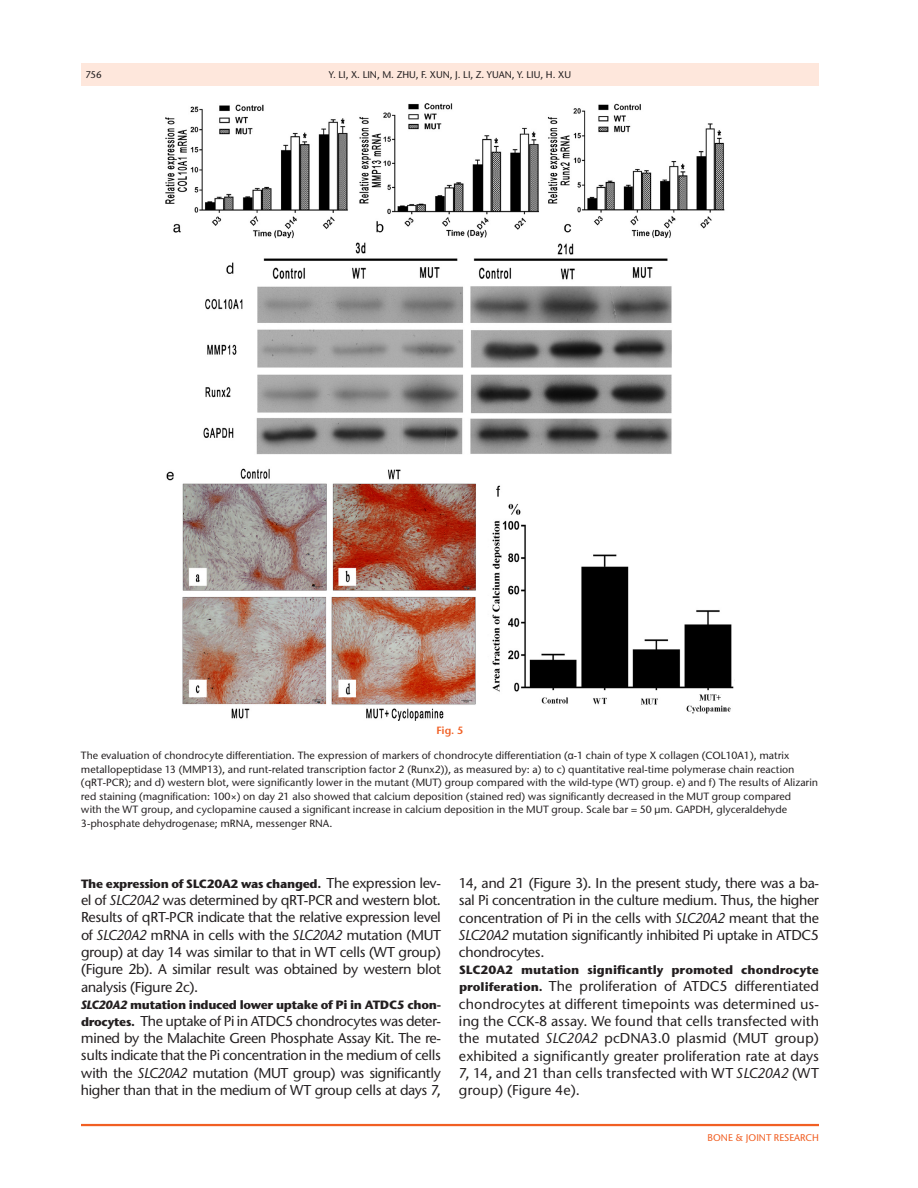
<style>
.page{position:relative;width:918px;height:1188px;background:#fff}
.page>*{position:absolute;margin:0;border:0;box-sizing:border-box;transform-origin:0 0}
.t1{font:500 14.25px/17.2px "Stone Sans ITC Pro";letter-spacing:-.025em;color:#231f20;text-align:justify}
.t2{font:700 12px "Stone Sans ITC Pro";letter-spacing:-.025em;color:#231f20}
.t3{font:700 12px "Stone Sans ITC Pro";color:#231f20}
.t4{font:500 10.5px/13.5px "Stone Sans ITC Pro";color:#231f20}
.t5{font:600 10.5px "Stone Sans ITC Pro";color:#f15f23}
.t6{font:500 9.75px "Stone Sans ITC Pro";color:#231f20}
.t7{font:500 9.75px "Stone Sans ITC Pro";color:#f15f23}
.s1{font-family:"Arial Unicode MS";font-weight:400}
.s2{font-weight:500;font-size:14.25px}
.s3{font-style:italic}
.s4{font-weight:700;font-size:12px}
</style>
<div class="page">
<hr style="left:81px;top:1124px;width:738px;height:2px;background:#f15f23">
<div style="left:81px;top:63px;width:738px;height:23px;background:#fee7dc"></div>
<img style="left:165px;top:104px;width:570px;height:616px">
<p class="t6" style="left:85px;top:68px;width:18px">756</p>
<p class="t6" style="left:329px;top:68px;width:244px">Y. LI, X. LIN, M. ZHU, F. XUN, J. LI, Z. YUAN, Y. LIU, H. XU</p>
<p class="t5" style="left:436px;top:724px;width:29px">Fig. 5</p>
<p class="t4" style="left:81px;top:749px;width:739px">The evaluation of chondrocyte differentiation. The expression of markers of chondrocyte differentiation (<span class="s1">α</span>-1 chain of type X collagen (COL10A1), matrix metallopeptidase 13 (MMP13), and runt-related transcription factor 2 (Runx2)), as measured by: a) to c) quantitative real-time polymerase chain reaction (qRT-PCR); and d) western blot, were significantly lower in the mutant (MUT) group compared with the wild-type (WT) group. e) and f) The results of Alizarin red staining (magnification: 100×) on day 21 also showed that calcium deposition (stained red) was significantly decreased in the MUT group compared<br>with the WT group, and cyclopamine caused a significant increase in calcium deposition in the MUT group. Scale bar = 50 μm. GAPDH, glyceraldehyde 3-phosphate dehydrogenase; mRNA, messenger RNA.</p>
<p class="t2" style="left:81px;top:876px;width:361px">The expression of SLC20A2 was changed. <span class="s2">The expression lev-</span></p>
<p class="t1" style="left:81px;top:892px;width:362px">el of <span class="s3">SLC20A2</span> was determined by qRT-PCR and western blot.<br>Results of qRT-PCR indicate that the relative expression level of <span class="s3">SLC20A2</span> mRNA in cells with the <span class="s3">SLC20A2</span> mutation (MUT group) at day 14 was similar to that in WT cells (WT group) (Figure 2b). A similar result was obtained by western blot analysis (Figure 2c).</p>
<p class="t2" style="left:81px;top:997px;width:362px"><span class="s3">SLC20A2</span> mutation induced lower uptake of Pi in ATDC5 chon-</p>
<p class="t1" style="left:81px;top:1012px;width:362px"><span class="s4">drocytes.</span> The uptake of Pi in ATDC5 chondrocytes was deter&shy;mined by the Malachite Green Phosphate Assay Kit. The re&shy;sults indicate that the Pi concentration in the medium of cells with the <span class="s3">SLC20A2</span> mutation (MUT group) was significantly higher than that in the medium of WT group cells at days 7,</p>
<p class="t1" style="left:459px;top:874px;width:362px">14, and 21 (Figure 3). In the present study, there was a ba&shy;sal Pi concentration in the culture medium. Thus, the higher concentration of Pi in the cells with <span class="s3">SLC20A2</span> meant that the <span class="s3">SLC20A2</span> mutation significantly inhibited Pi uptake in ATDC5 chondrocytes.</p>
<p class="t3" style="left:459px;top:962px;width:362px">SLC20A2 mutation significantly promoted chondrocyte</p>
<p class="t1" style="left:459px;top:978px;width:362px"><span class="s4">proliferation.</span> The proliferation of ATDC5 differentiated chondrocytes at different timepoints was determined us&shy;ing the CCK-8 assay. We found that cells transfected with the mutated <span class="s3">SLC20A2</span> pcDNA3.0 plasmid (MUT group) exhibited a significantly greater proliferation rate at days 7, 14, and 21 than cells transfected with WT <span class="s3">SLC20A2</span> (WT group) (Figure 4e).</p>
<p class="t7" style="left:708px;top:1132px;width:113px">BONE &amp; JOINT RESEARCH</p>
</div>
